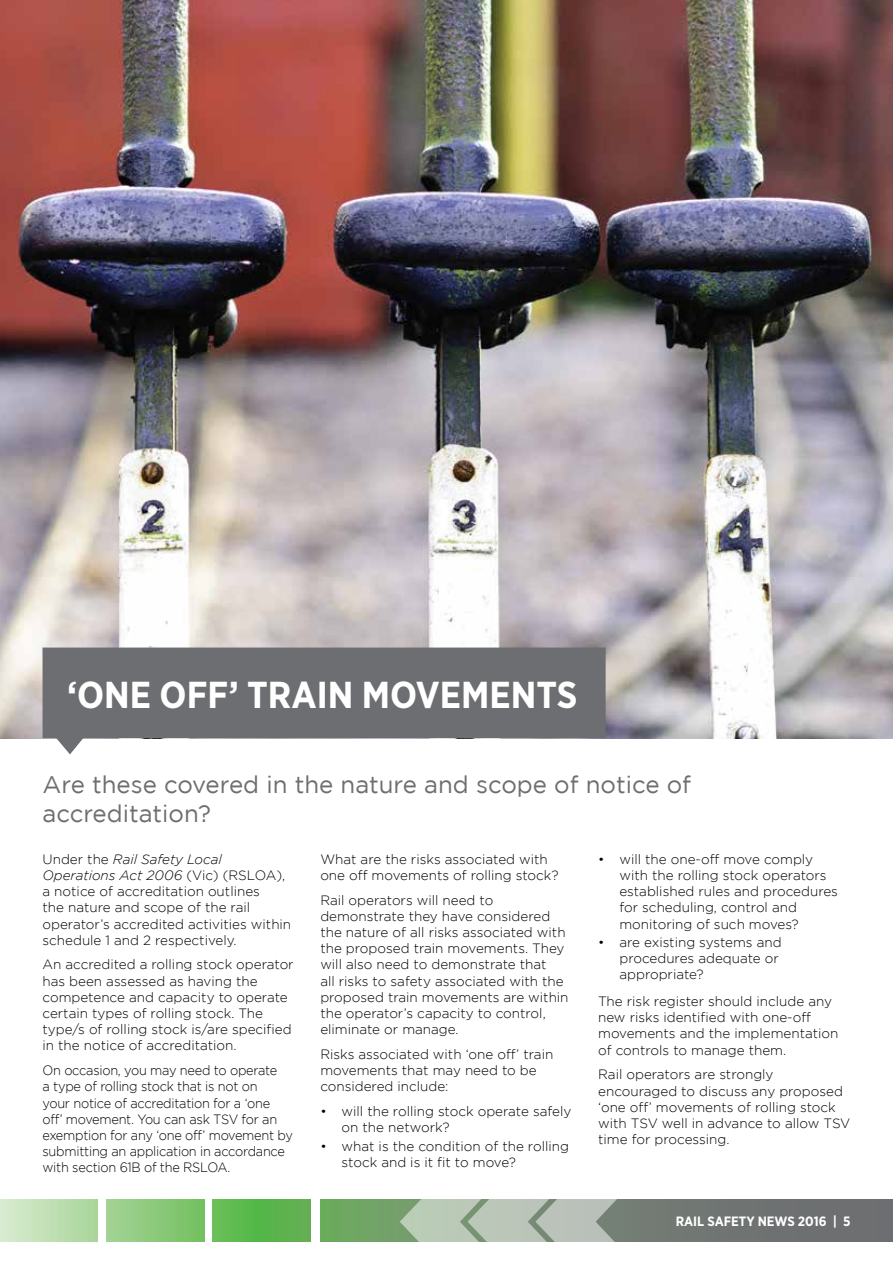
<style>
.page{position:relative;width:893px;height:1263px;background:#fff}
.page>*{position:absolute;margin:0;border:0;box-sizing:border-box;transform-origin:0 0}
.t1{font:700 37.5px "Gotham Narrow";color:#fff}
.t2{font:24px/28.8px "Gotham";color:#6d6e71}
.t3{font:300 13.5px/16.2px "Gotham";color:#000}
.t4{font:300 13.5px/16.2px "Gotham";letter-spacing:-.02em;color:#000;scale:.95 1}
.t5{font:700 13.5px "Gotham Narrow";color:#fff}
.s1{font-style:italic}
</style>
<div class="page">
<svg style="left:320px;top:1199px;width:573px;height:43px;background:#6e7f6e"></svg>
<svg style="left:400px;top:1199px;width:251px;height:43px;background:#a6b3a4"></svg>
<div style="left:213px;top:1199px;width:97px;height:43px;background:linear-gradient(to right,#5fbf50,#5cad4e)"></div>
<div style="left:106px;top:1199px;width:98px;height:43px;background:linear-gradient(to right,#a4d396,#73c160)"></div>
<div style="left:0;top:1199px;width:98px;height:43px;background:linear-gradient(to right,#d9ecd1,#a9d599)"></div>
<hr style="left:0;top:1199px;width:1px;height:43px;background:#d9ecd2">
<img style="left:0;top:0;width:893px;height:738px">
<svg style="left:43px;top:647px;width:563px;height:107px;background:#828285"></svg>
<h1 class="t1" style="left:67px;top:670px;width:512px">‘ONE OFF’ TRAIN MOVEMENTS</h1>
<h2 class="t2" style="left:43px;top:770px;width:650px">Are these covered in the nature and scope of notice of accreditation?</h2>
<p class="t3" style="left:43px;top:851px;width:250px">Under the <span class="s1">Rail Safety Local Operations Act 2006</span> (Vic) (RSLOA), a notice of accreditation outlines<br>the nature and scope of the rail operator’s accredited activities within schedule 1 and 2 respectively.</p>
<p class="t3" style="left:43px;top:956px;width:253px">An accredited a rolling stock operator has been assessed as having the competence and capacity to operate certain types of rolling stock. The type/s of rolling stock is/are specified in the notice of accreditation.</p>
<p class="t4" style="left:43px;top:1062px;width:265px">On occasion, you may need to operate<br>a type of rolling stock that is not on<br>your notice of accreditation for a ‘one off’ movement. You can ask TSV for an exemption for any ‘one off’ movement by submitting an application in accordance with section 61B of the RSLOA.</p>
<p class="t3" style="left:619px;top:851px;width:220px;text-indent:-21px">• will the one-off move comply with the rolling stock operators established rules and procedures for scheduling, control and monitoring of such moves?</p>
<p class="t3" style="left:619px;top:934px;width:164px;text-indent:-21px">• are existing systems and procedures adequate or appropriate?</p>
<p class="t3" style="left:598px;top:993px;width:242px">The risk register should include any new risks identified with one-off movements and the implementation of controls to manage them.</p>
<p class="t3" style="left:598px;top:1066px;width:254px">Rail operators are strongly encouraged to discuss any proposed ‘one off’ movements of rolling stock with TSV well in advance to allow TSV time for processing.</p>
<p class="t3" style="left:320px;top:851px;width:240px">What are the risks associated with one off movements of rolling stock?</p>
<p class="t3" style="left:320px;top:891px;width:250px">Rail operators will need to demonstrate they have considered the nature of all risks associated with the proposed train movements. They will also need to demonstrate that<br>all risks to safety associated with the proposed train movements are within the operator’s capacity to control, eliminate or manage.</p>
<p class="t3" style="left:320px;top:1046px;width:234px">Risks associated with ‘one off’ train movements that may need to be considered include:</p>
<p class="t3" style="left:342px;top:1103px;width:231px;text-indent:-21px">• will the rolling stock operate safely on the network?</p>
<p class="t3" style="left:342px;top:1137px;width:229px;text-indent:-21px">• what is the condition of the rolling stock and is it fit to move?</p>
<p class="t5" style="left:676px;top:1212px;width:176px">RAIL SAFETY NEWS 2016 | 5</p>
</div>
